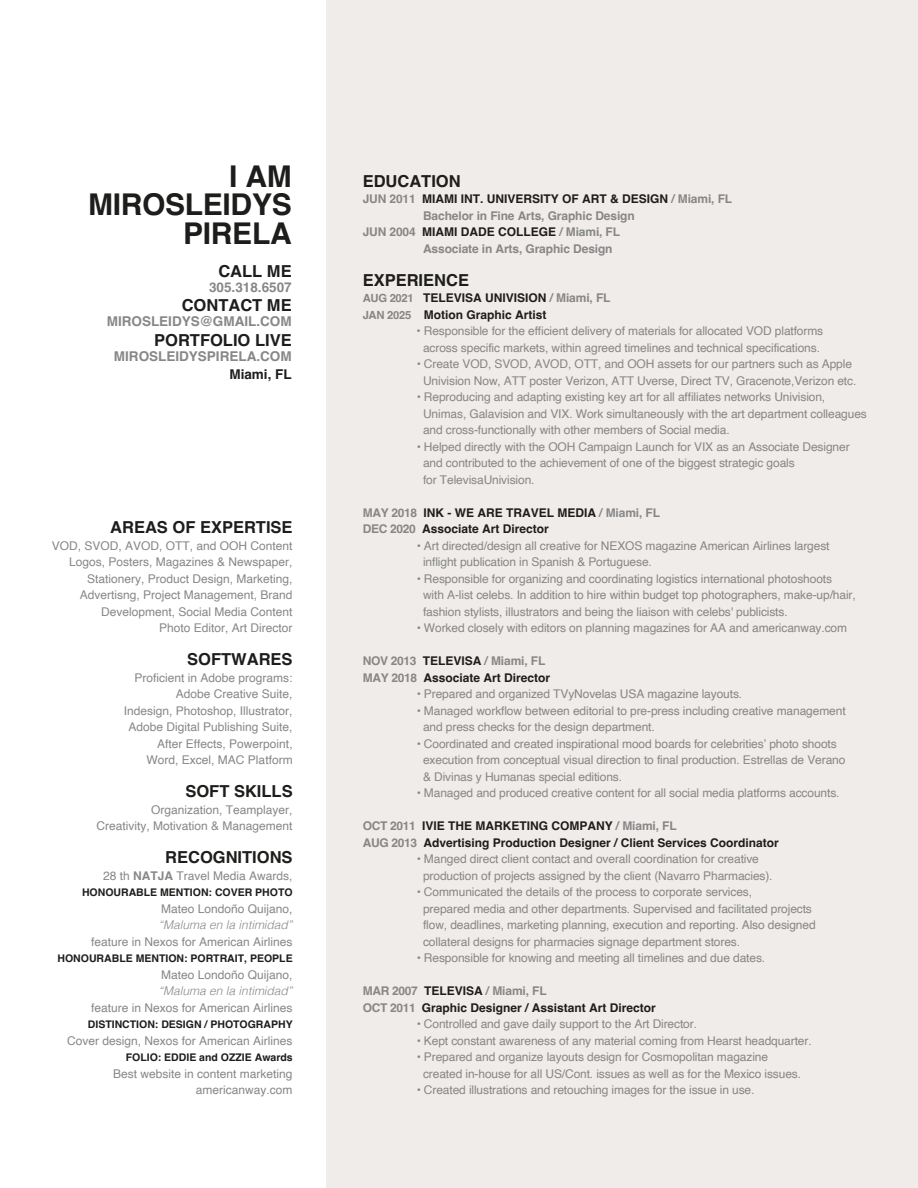
<style>
.page{position:relative;width:918px;height:1188px;background:#fff}
.page>*{position:absolute;margin:0;border:0;box-sizing:border-box;transform-origin:0 0}
.t1{font:700 30px/28.5px "Helvetica";letter-spacing:-.01em;color:#1d1d1b;text-align:right}
.t2{font:700 16.5px "Helvetica";color:#1d1d1b}
.t3{font:700 13.5px "Helvetica";color:#878787}
.t4{font:700 13.5px "Helvetica";color:#1d1d1b}
.t5{font:12px/16.5px "Helvetica";letter-spacing:-.01em;color:#878787}
.t6{font:700 12px/16.5px "Helvetica";color:#1d1d1b}
.t7{font:700 12px "Helvetica";letter-spacing:-.01em;color:#878787}
.t8{font:italic 300 12px "Helvetica";color:#878787}
.t9{font:700 10.5px "Helvetica";color:#1d1d1b}
.s1{font-weight:700}
.s2{color:#878787}
.s3{color:#1d1d1b}
.s4{font-size:11.25px;color:#878787}
</style>
<div class="page">
<div style="left:327px;top:0;width:591px;height:1188px;background:#efecea"></div>
<h1 class="t1" style="left:88px;top:165px;width:205px">I AM<br>MIROSLEIDYS<br>PIRELA</h1>
<h2 class="t2" style="left:218px;top:261px;width:75px">CALL ME</h2>
<p class="t3" style="left:209px;top:279px;width:84px">305.318.6507</p>
<h2 class="t2" style="left:182px;top:295px;width:111px">CONTACT ME</h2>
<p class="t3" style="left:107px;top:313px;width:186px">MIROSLEIDYS@GMAIL.COM</p>
<h2 class="t2" style="left:154px;top:330px;width:139px">PORTFOLIO LIVE</h2>
<p class="t3" style="left:114px;top:348px;width:179px">MIROSLEIDYSPIRELA.COM</p>
<p class="t4" style="left:229px;top:366px;width:64px">Miami, FL</p>
<h2 class="t2" style="left:110px;top:517px;width:184px">AREAS OF EXPERTISE</h2>
<p class="t5" style="left:52px;top:537px;width:242px;text-align:right">VOD, SVOD, AVOD, OTT, and OOH Content Logos, Posters, Magazines &amp; Newspaper, Stationery, Product Design, Marketing, Advertisng, Project Management, Brand Development, Social Media Content<br>Photo Editor, Art Director</p>
<h2 class="t2" style="left:187px;top:649px;width:107px">SOFTWARES</h2>
<p class="t5" style="left:124px;top:669px;width:170px;text-align:right">Proficient in Adobe programs:<br>Adobe Creative Suite,<br>Indesign, Photoshop, Illustrator,<br>Adobe Digital Publishing Suite,<br>After Effects, Powerpoint,<br>Word, Excel, MAC Platform</p>
<h2 class="t2" style="left:185px;top:781px;width:109px">SOFT SKILLS</h2>
<p class="t5" style="left:97px;top:801px;width:198px;text-align:right">Organization, Teamplayer,<br>Creativity, Motivation &amp; Management</p>
<h2 class="t2" style="left:165px;top:847px;width:129px">RECOGNITIONS</h2>
<p class="t5" style="left:103px;top:867px;width:191px">28 th <span class="s1">NATJA</span> Travel Media Awards,</p>
<p class="t9" style="left:82px;top:886px;width:212px">HONOURABLE MENTION: COVER PHOTO</p>
<p class="t5" style="left:161px;top:900px;width:133px">Mateo Londoño Quijano,</p>
<p class="t8" style="left:159px;top:915px;width:136px">“Maluma en la intimidad”</p>
<p class="t5" style="left:91px;top:933px;width:203px">feature in Nexos for American Airlines</p>
<p class="t9" style="left:58px;top:952px;width:237px">HONOURABLE MENTION: PORTRAIT, PEOPLE</p>
<p class="t5" style="left:161px;top:966px;width:133px">Mateo Londoño Quijano,</p>
<p class="t8" style="left:159px;top:981px;width:136px">“Maluma en la intimidad”</p>
<p class="t5" style="left:91px;top:999px;width:203px">feature in Nexos for American Airlines</p>
<p class="t9" style="left:88px;top:1018px;width:206px">DISTINCTION: DESIGN / PHOTOGRAPHY</p>
<p class="t5" style="left:67px;top:1032px;width:227px">Cover design, Nexos for American Airlines</p>
<p class="t9" style="left:126px;top:1051px;width:168px">FOLIO: EDDIE and OZZIE Awards</p>
<p class="t5" style="left:113px;top:1065px;width:181px;text-align:right">Best website in content marketing americanway.com</p>
<h2 class="t2" style="left:363px;top:171px;width:100px">EDUCATION</h2>
<p class="t6" style="left:363px;top:192px;width:371px"><span class="s2">JUN 2011</span> MIAMI INT. UNIVERSITY OF ART &amp; DESIGN <span class="s2">/ Miami, FL</span></p>
<p class="t7" style="left:423px;top:208px;width:213px">Bachelor in Fine Arts, Graphic Design</p>
<p class="t7" style="left:363px;top:225px;width:259px">JUN 2004 <span class="s3">MIAMI DADE COLLEGE</span> / Miami, FL</p>
<p class="t7" style="left:423px;top:241px;width:191px">Associate in Arts, Graphic Design</p>
<h2 class="t2" style="left:363px;top:270px;width:108px">EXPERIENCE</h2>
<p class="t6" style="left:363px;top:291px;width:249px"><span class="s4">AUG 2021</span> TELEVISA UNIVISION <span class="s2">/ Miami, FL<br></span><span class="s4">JAN 2025</span> Motion Graphic Artist</p>
<p class="t5" style="left:417px;top:323px;width:408px;text-align:center">• Responsible for the efficient delivery of materials for allocated VOD platforms across specific markets, within agreed timelines and technical specifications.</p>
<p class="t5" style="left:417px;top:356px;width:441px;text-align:center">• Create VOD, SVOD, AVOD, OTT, and OOH assets for our partners such as Apple<br>Univision Now, ATT poster Verizon, ATT Uverse, Direct TV, Gracenote,Verizon etc.</p>
<p class="t5" style="left:423px;top:389px;width:445px;text-indent:-6px">• Reproducing and adapting existing key art for all affiliates networks Univision,<br>Unimas, Galavision and VIX. Work simultaneously with the art department colleagues and cross-functionally with other members of Social media.</p>
<p class="t5" style="left:423px;top:439px;width:428px;text-indent:-6px">• Helped directly with the OOH Campaign Launch for VIX as an Associate Designer and contributed to the achievement of one of the biggest strategic goals<br>for TelevisaUnivision.</p>
<p class="t6" style="left:363px;top:505px;width:299px"><span class="s2">MAY 2018</span> INK - WE ARE TRAVEL MEDIA <span class="s2">/ Miami, FL<br>DEC 2020</span> Associate Art Director</p>
<p class="t5" style="left:423px;top:538px;width:408px;text-indent:-6px">• Art directed/design all creative for NEXOS magazine American Airlines largest inflight publication in Spanish &amp; Portuguese.</p>
<p class="t5" style="left:423px;top:571px;width:434px;text-indent:-6px">• Responsible for organizing and coordinating logistics international photoshoots with A-list celebs. In addition to hire within budget top photographers, make-up/hair, fashion stylists, illustrators and being the liaison with celebs' publicists.</p>
<p class="t5" style="left:417px;top:620px;width:432px">• Worked closely with editors on planning magazines for AA and americanway.com</p>
<p class="t6" style="left:363px;top:654px;width:189px"><span class="s2">NOV 2013</span> TELEVISA <span class="s2">/ Miami, FL<br>MAY 2018</span> Associate Art Director</p>
<p class="t5" style="left:417px;top:686px;width:327px">• Prepared and organized TVyNovelas USA magazine layouts.</p>
<p class="t5" style="left:423px;top:703px;width:424px;text-indent:-6px">• Managed workflow between editorial to pre-press including creative management and press checks for the design department.</p>
<p class="t5" style="left:423px;top:736px;width:424px;text-indent:-6px">• Coordinated and created inspirational mood boards for celebrities’ photo shoots execution from conceptual visual direction to final production. Estrellas de Verano &amp; Divinas y Humanas special editions.</p>
<p class="t5" style="left:417px;top:785px;width:424px">• Managed and produced creative content for all social media platforms accounts.</p>
<p class="t6" style="left:363px;top:819px;width:418px"><span class="s2">OCT 2011</span> IVIE THE MARKETING COMPANY <span class="s2">/ Miami, FL<br>AUG 2013</span> Advertising Production Designer / Client Services Coordinator</p>
<p class="t5" style="left:423px;top:851px;width:351px;text-indent:-6px">• Manged direct client contact and overall coordination for creative production of projects assigned by the client (Navarro Pharmacies).</p>
<p class="t5" style="left:423px;top:884px;width:394px;text-indent:-6px">• Communicated the details of the process to corporate services,<br>prepared media and other departments. Supervised and facilitated projects flow, deadlines, marketing planning, execution and reporting. Also designed collateral designs for pharmacies signage department stores.</p>
<p class="t5" style="left:417px;top:950px;width:350px">• Responsible for knowing and meeting all timelines and due dates.</p>
<p class="t6" style="left:363px;top:984px;width:295px"><span class="s2">MAR 2007</span> TELEVISA <span class="s2">/ Miami, FL<br>OCT 2011</span> Graphic Designer / Assistant Art Director</p>
<p class="t5" style="left:417px;top:1016px;width:282px">• Controlled and gave daily support to the Art Director.</p>
<p class="t5" style="left:417px;top:1033px;width:397px">• Kept constant awareness of any material coming from Hearst headquarter.</p>
<p class="t5" style="left:423px;top:1049px;width:380px;text-indent:-6px">• Prepared and organize layouts design for Cosmopolitan magazine created in-house for all US/Cont. issues as well as for the Mexico issues.</p>
<p class="t5" style="left:417px;top:1082px;width:339px">• Created illustrations and retouching images for the issue in use.</p>
</div>
